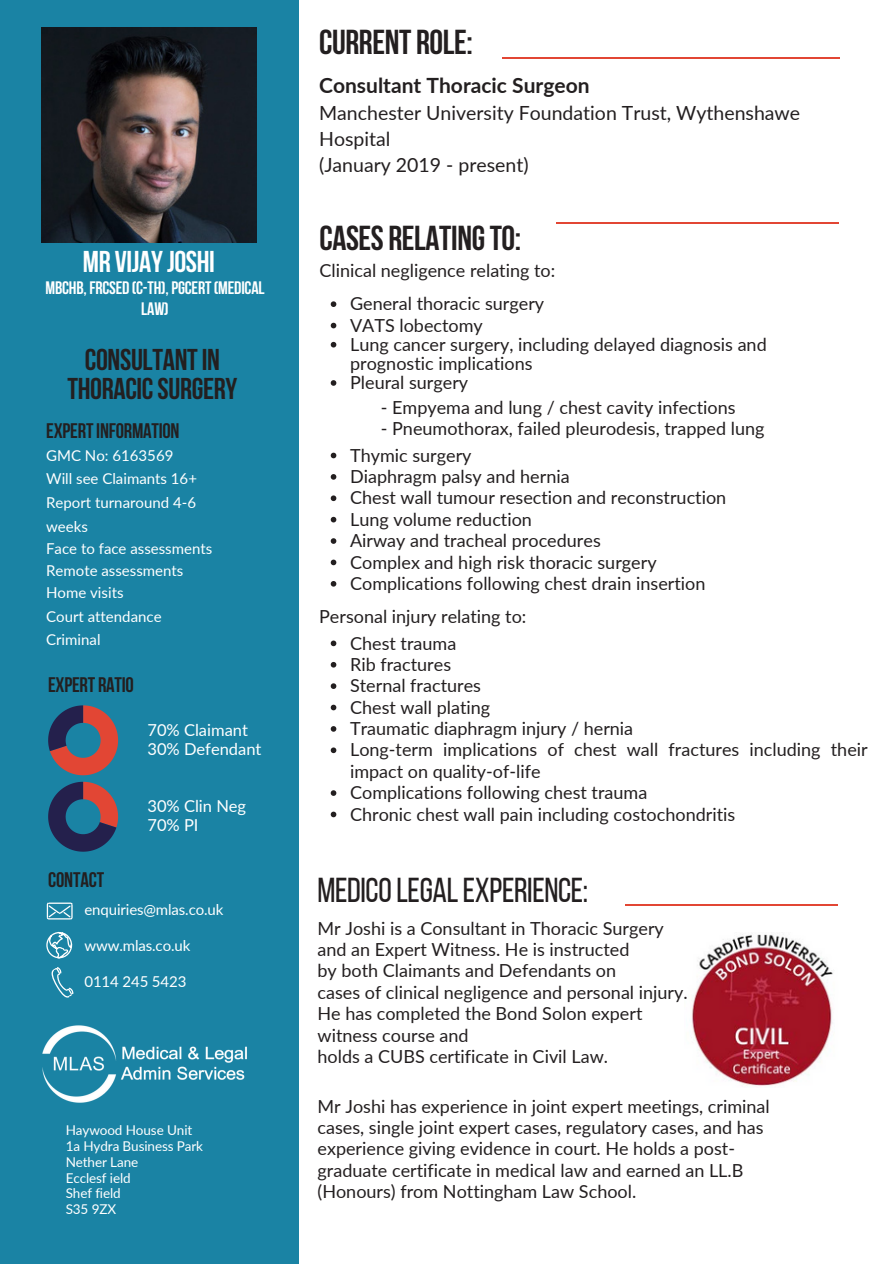
<style>
.page{position:relative;width:894px;height:1264px;background:#fff}
.page>*{position:absolute;margin:0;border:0;box-sizing:border-box;transform-origin:0 0}
.t1{font:700 34.5px "Bebas Neue";letter-spacing:-.01em;color:#231f20}
.t2{font:34.5px "Bebas Neue";letter-spacing:-.01em;color:#231f20}
.t3{font:700 30px/29.2px "Bebas Neue";letter-spacing:-.01em;color:#231f20;text-align:center}
.t4{font:700 30px "Bebas Neue";letter-spacing:-.01em;color:#fff}
.t5{font:700 21px "Bebas Neue";letter-spacing:-.01em;color:#231f20}
.t6{font:700 21px "Lato";color:#231f20}
.t7{font:19.5px/25.8px "Lato";color:#231f20}
.t8{font:18px/21.3px "Lato";color:#231f20}
.t9{font:700 18px/21.3px "Bebas Neue";letter-spacing:-.01em;color:#fff;text-align:center}
.t10{font:16.5px/19.2px "Lato";color:#fff}
.t11{font:15px/23.7px "Lato";color:#fff}
.t12{font:13.5px/15.8px "Lato";letter-spacing:-.01em;color:#fff}
</style>
<div class="page">
<hr style="left:502px;top:57px;width:337px;height:2px;background:#e24634">
<hr style="left:556px;top:222px;width:282px;height:1px;background:#e24634">
<hr style="left:625px;top:904px;width:213px;height:1px;background:#e24634">
<div style="left:0;top:0;width:298px;height:1263px;background:#1a83a4"></div>
<img style="left:692px;top:934px;width:141px;height:152px">
<svg style="left:330px;top:301px;width:6px;height:6px"></svg>
<svg style="left:330px;top:323px;width:6px;height:5px"></svg>
<svg style="left:330px;top:342px;width:6px;height:5px"></svg>
<svg style="left:330px;top:380px;width:6px;height:6px"></svg>
<svg style="left:330px;top:452px;width:6px;height:6px"></svg>
<svg style="left:330px;top:474px;width:6px;height:5px"></svg>
<svg style="left:330px;top:495px;width:6px;height:6px"></svg>
<svg style="left:330px;top:517px;width:6px;height:5px"></svg>
<svg style="left:330px;top:538px;width:6px;height:6px"></svg>
<svg style="left:330px;top:559px;width:6px;height:6px"></svg>
<svg style="left:330px;top:581px;width:6px;height:5px"></svg>
<svg style="left:330px;top:640px;width:6px;height:6px"></svg>
<svg style="left:330px;top:662px;width:6px;height:5px"></svg>
<svg style="left:330px;top:683px;width:6px;height:6px"></svg>
<svg style="left:330px;top:704px;width:6px;height:6px"></svg>
<svg style="left:330px;top:726px;width:6px;height:5px"></svg>
<svg style="left:330px;top:747px;width:6px;height:6px"></svg>
<svg style="left:330px;top:790px;width:6px;height:5px"></svg>
<svg style="left:330px;top:811px;width:6px;height:6px"></svg>
<img style="left:42px;top:1025px;width:205px;height:78px">
<svg style="left:46px;top:902px;width:27px;height:56px"></svg>
<img style="left:42px;top:28px;width:215px;height:215px">
<svg style="left:48px;top:705px;width:70px;height:70px"></svg>
<svg style="left:48px;top:781px;width:70px;height:70px"></svg>
<p class="t4" style="left:83px;top:249px;width:134px">MR VIJAYJOSHI</p>
<p class="t9" style="left:46px;top:278px;width:220px">MBCHB,FRCSED (C-TH),PGCERT(MEDICAL<br>LAW)</p>
<p class="t3" style="left:67px;top:347px;width:172px">CONSULTANTIN<br>THORACICSURGERY</p>
<h6 class="t5" style="left:46px;top:422px;width:135px">EXPERTINFORMATION</h6>
<h2 class="t11" style="left:46px;top:443px;width:129px">GMC No: 6163569</h2>
<h5 class="t11" style="left:46px;top:467px;width:152px">Will see Claimants 16+<br>Report turnaround 4-6</h5>
<h2 class="t11" style="left:46px;top:514px;width:43px">weeks</h2>
<h3 class="t11" style="left:46px;top:537px;width:168px;line-height:21.3px">Face to face assessments<br>Remote assessments</h3>
<p class="t11" style="left:46px;top:580px;width:79px">Home visits</p>
<p class="t11" style="left:46px;top:604px;width:117px">Court attendance</p>
<p class="t11" style="left:46px;top:627px;width:56px">Criminal</p>
<p class="t5" style="left:48px;top:676px;width:87px">EXPERT RATIO</p>
<p class="t10" style="left:147px;top:719px;width:116px">70% Claimant<br>30% Defendant</p>
<p class="t10" style="left:147px;top:796px;width:100px">30% Clin Neg<br>70% PI</p>
<p class="t5" style="left:48px;top:871px;width:58px">CONTACT</p>
<p class="t11" style="left:84px;top:897px;width:140px">enquiries@mlas.co.uk</p>
<p class="t11" style="left:84px;top:933px;width:107px">www.mlas.co.uk</p>
<p class="t11" style="left:84px;top:969px;width:103px">0114 245 5423</p>
<p class="t12" style="left:66px;top:1122px;width:139px">Haywood House Unit<br>1a Hydra Business Park<br>Nether Lane</p>
<p class="t12" style="left:66px;top:1169px;width:66px">Ecclesf ield</p>
<p class="t12" style="left:66px;top:1185px;width:57px">Shef field</p>
<p class="t12" style="left:66px;top:1200px;width:52px">S35 9ZX</p>
<p class="t1" style="left:319px;top:29px;width:155px">CURRENT ROLE:</p>
<p class="t6" style="left:319px;top:72px;width:272px">Consultant Thoracic Surgeon</p>
<p class="t7" style="left:319px;top:99px;width:482px">Manchester University Foundation Trust, Wythenshawe<br>Hospital<br>(January 2019 - present)</p>
<p class="t1" style="left:319px;top:224px;width:203px">CASES RELATINGTO:</p>
<p class="t8" style="left:319px;top:260px;width:237px">Clinical negligence relating to:</p>
<p class="t8" style="left:350px;top:293px;width:195px">General thoracic surgery</p>
<h3 class="t8" style="left:350px;top:314px;width:134px">VATS lobectomy</h3>
<p class="t8" style="left:350px;top:334px;width:418px;line-height:19.2px">Lung cancer surgery, including delayed diagnosis and prognostic implications</p>
<h6 class="t8" style="left:350px;top:371px;width:120px">Pleural surgery</h6>
<p class="t8" style="left:381px;top:396px;width:356px">- Empyema and lung / chest cavity infections</p>
<p class="t8" style="left:381px;top:417px;width:385px">- Pneumothorax, failed pleurodesis, trapped lung</p>
<h6 class="t8" style="left:350px;top:444px;width:123px">Thymic surgery</h6>
<h3 class="t8" style="left:350px;top:465px;width:221px">Diaphragm palsy and hernia</h3>
<p class="t8" style="left:350px;top:487px;width:377px">Chest wall tumour resection and reconstruction</p>
<p class="t8" style="left:350px;top:508px;width:183px">Lung volume reduction</p>
<p class="t8" style="left:350px;top:529px;width:252px">Airway and tracheal procedures</p>
<p class="t8" style="left:350px;top:551px;width:308px">Complex and high risk thoracic surgery</p>
<p class="t8" style="left:350px;top:572px;width:357px">Complications following chest drain insertion</p>
<p class="t8" style="left:319px;top:605px;width:209px">Personal injury relating to:</p>
<p class="t8" style="left:350px;top:632px;width:108px">Chest trauma</p>
<h4 class="t8" style="left:350px;top:653px;width:103px">Rib fractures</h4>
<h1 class="t8" style="left:350px;top:674px;width:132px">Sternal fractures</h1>
<h6 class="t8" style="left:350px;top:696px;width:142px">Chest wall plating</h6>
<p class="t8" style="left:350px;top:717px;width:284px">Traumatic diaphragm injury / hernia</p>
<p class="t8" style="left:350px;top:739px;width:519px">Long-term implications of chest wall fractures including their impact on quality-of-life</p>
<p class="t8" style="left:350px;top:781px;width:299px">Complications following chest trauma</p>
<p class="t8" style="left:350px;top:803px;width:386px">Chronic chest wall pain including costochondritis</p>
<p class="t2" style="left:317px;top:876px;width:272px">MEDIC0LEGALEXPERIENCE:</p>
<p class="t8" style="left:317px;top:917px;width:371px">Mr Joshi is a Consultant in Thoracic Surgery and an Expert Witness. He is instructed<br>by both Claimants and Defendants on<br>cases of clinical negligence and personal injury.<br>He has completed the Bond Solon expert witness course and</p>
<p class="t8" style="left:317px;top:1045px;width:292px">holds a CUBS certificate in Civil Law.</p>
<p class="t8" style="left:317px;top:1094px;width:453px">Mr Joshi has experience in joint expert meetings, criminal cases, single joint expert cases, regulatory cases, and has experience giving evidence in court. He holds a post&shy;graduate certificate in medical law and earned an LL.B (Honours) from Nottingham Law School.</p>
</div>
